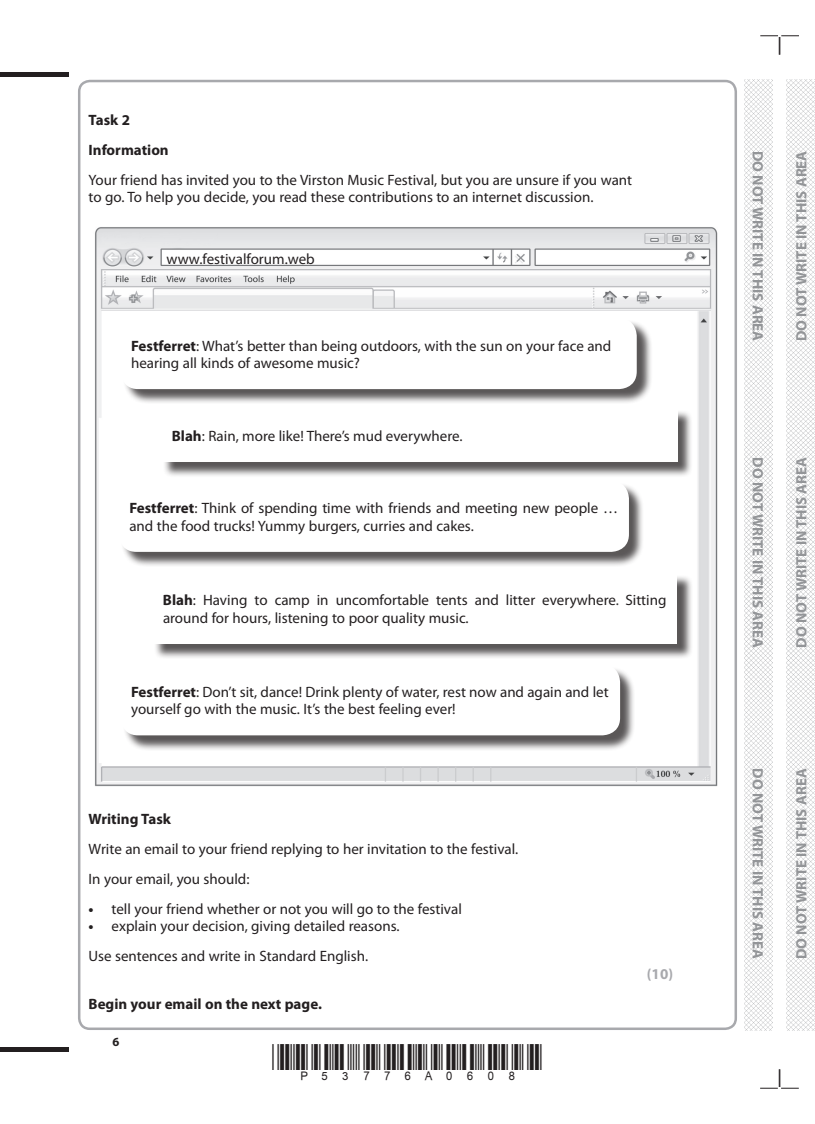
<style>
.page{position:relative;width:815px;height:1124px;background:#fff}
.page>*{position:absolute;margin:0;border:0;box-sizing:border-box;transform-origin:0 0}
.t1{font:15px/17.5px "Myriad Pro";color:#231f20}
.t2{font:700 15px "Myriad Pro";color:#939598}
.t3{font:700 15px/30px "Myriad Pro";color:#231f20}
.t4{font:700 15px "Myriad Pro";color:#a8a9ad}
.t5{font:700 12.5px "Myriad Pro";color:#231f20}
.s1{font-weight:700}
.s2{color:#333}
</style>
<div class="page">
<div style="left:0;top:72px;width:69px;height:5px;background:#231f20"></div>
<hr style="left:0;top:1047px;width:69px;height:4px;background:#231f20">
<svg style="left:760px;top:35px;width:39px;height:20px"></svg>
<svg style="left:760px;top:1069px;width:39px;height:19px"></svg>
<img style="left:744px;top:80px;width:28px;height:949px">
<img style="left:787px;top:80px;width:28px;height:949px">
<img style="left:95px;top:762px;width:623px;height:25px">
<img style="left:95px;top:227px;width:623px;height:535px">
<div style="left:122px;top:320px;width:530px;height:84px;background:#231f20;opacity:.75"></div>
<div style="left:120px;top:318px;width:517px;height:71px;background:#fff;border-radius:18px"></div>
<div style="left:163px;top:410px;width:530px;height:67px;background:#231f20;opacity:.75"></div>
<div style="left:161px;top:408px;width:516px;height:54px;background:#fff"></div>
<div style="left:121px;top:483px;width:523px;height:84px;background:#231f20;opacity:.75"></div>
<div style="left:119px;top:481px;width:510px;height:71px;background:#fff;border-radius:18px"></div>
<div style="left:154px;top:575px;width:539px;height:84px;background:#231f20;opacity:.75"></div>
<div style="left:152px;top:573px;width:525px;height:71px;background:#fff"></div>
<div style="left:122px;top:666px;width:514px;height:84px;background:#231f20;opacity:.75"></div>
<div style="left:120px;top:664px;width:500px;height:71px;background:#fff;border-radius:18px"></div>
<p class="t3" style="left:89px;top:104px;width:82px">Task 2<br>Information</p>
<p class="t1" style="left:89px;top:171px;width:545px">Your friend has invited you to the Virston Music Festival, but you are unsure if you want to go. To help you decide, you read these contributions to an internet discussion.</p>
<p class="t1" style="left:167px;top:249px;width:150px">www.festivalforum.web</p>
<p class="t1" style="left:131px;top:336px;width:482px"><span class="s1">Festferret</span>: What’s better than being outdoors, with the sun on your face and hearing all kinds of awesome music?</p>
<p class="t1" style="left:172px;top:426px;width:292px"><span class="s1">Blah</span>: Rain, more like! There’s mud everywhere.</p>
<p class="t1" style="left:129px;top:499px;width:490px"><span class="s1">Festferret</span>: Think of spending time with friends and meeting new people … and the food trucks! Yummy burgers, curries and cakes.</p>
<p class="t1" style="left:163px;top:591px;width:505px"><span class="s1">Blah</span>: Having to camp in uncomfortable tents and litter everywhere<span class="s2">.</span> Sitting around for hours, listening to poor quality music.</p>
<p class="t1" style="left:131px;top:682px;width:479px"><span class="s1">Festferret</span>: Don’t sit, dance! Drink plenty of water, rest now and again and let yourself go with the music. It’s the best feeling ever!</p>
<p class="t3" style="left:89px;top:802px;width:84px">Writing Task</p>
<p class="t1" style="left:89px;top:833px;width:431px;line-height:30px">Write an email to your friend replying to her invitation to the festival.<br>In your email, you should:</p>
<p class="t1" style="left:89px;top:899px;width:375px"><span class="s1">•</span> tell your friend whether or not you will go to the festival</p>
<p class="t1" style="left:89px;top:910px;width:313px;line-height:30px"><span class="s1">•</span> explain your decision, giving detailed reasons.<br>Use sentences and write in Standard English.</p>
<p class="t3" style="left:89px;top:987px;width:235px">Begin your email on the next page.</p>
<p class="t5" style="left:112px;top:1033px;width:8px">6</p>
<p class="t4" style="left:647px;top:963px;width:28px">(10)</p>
<p class="t2" style="left:767px;top:151px;width:192px;rotate:90deg">DO NOT WRITE IN THIS AREA</p>
<p class="t2" style="left:792px;top:341px;width:192px;rotate:-90deg">DO NOT WRITE IN THIS AREA</p>
<p class="t2" style="left:767px;top:457px;width:192px;rotate:90deg">DO NOT WRITE IN THIS AREA</p>
<p class="t2" style="left:792px;top:647px;width:192px;rotate:-90deg">DO NOT WRITE IN THIS AREA</p>
<p class="t2" style="left:767px;top:768px;width:192px;rotate:90deg">DO NOT WRITE IN THIS AREA</p>
<p class="t2" style="left:792px;top:958px;width:192px;rotate:-90deg">DO NOT WRITE IN THIS AREA</p>
</div>
